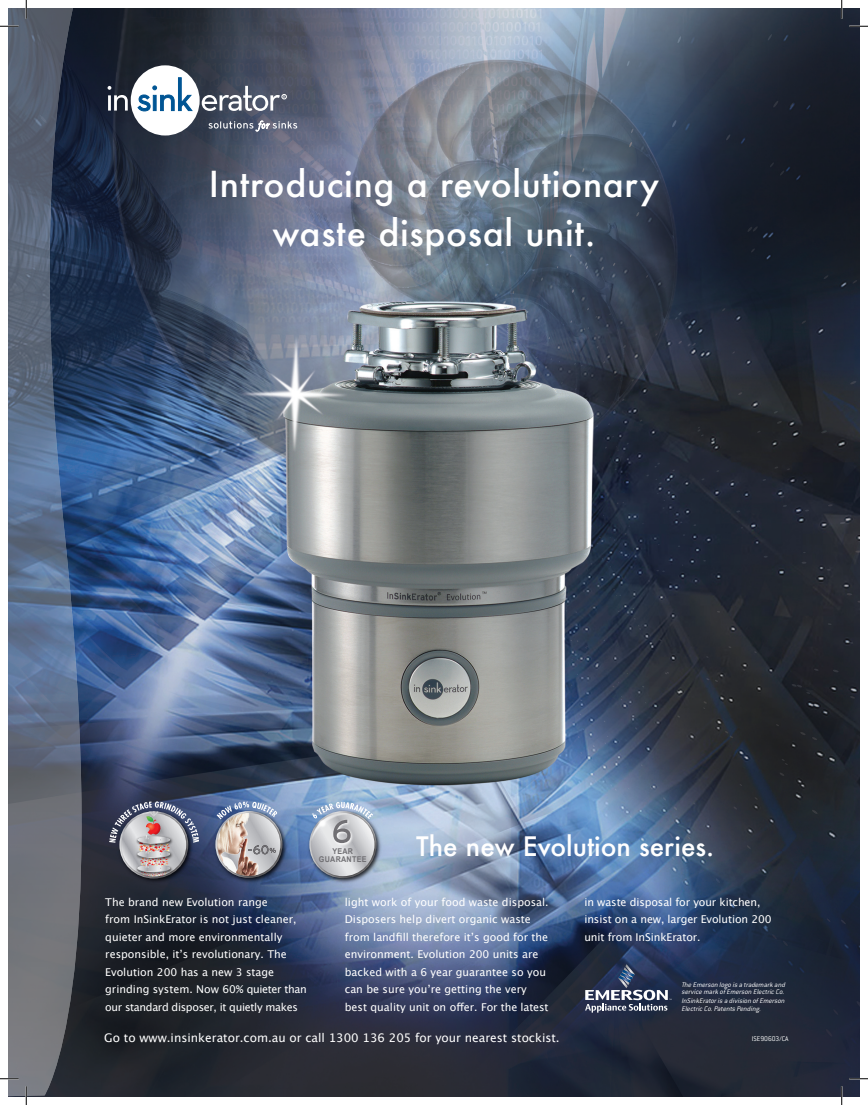
<style>
.page{position:relative;width:868px;height:1105px;background:#fff}
.page>*{position:absolute;margin:0;border:0;box-sizing:border-box;transform-origin:0 0}
.t1{font:500 35px/48.8px "Futura";letter-spacing:.02em;color:#fff;text-align:center}
.t2{font:500 26.25px "Futura";color:#fff}
.t3{font:11.88px "Lucida Grande";color:#fff}
.t4{font:10.75px/17.5px "Lucida Grande";color:#fff}
.t5{font:700 8px "Arial";letter-spacing:.04em;color:#717074;scale:.9 1}
.t6{font:italic 300 7.5px/7.5px "Conduit ITC";color:#fff}
.t7{font:300 7.5px "Conduit ITC";color:#fff}
</style>
<div class="page">
<img style="left:94px;top:9px;width:765px;height:1087px">
<svg style="left:9px;top:9px;width:85px;height:1087px"></svg>
<div style="left:131px;top:65px;width:69px;height:71px;background:#fff;border-radius:50%"></div>
<svg style="left:108px;top:86px;width:20px;height:25px"></svg>
<svg style="left:137px;top:77px;width:56px;height:35px"></svg>
<svg style="left:202px;top:86px;width:84px;height:25px"></svg>
<svg style="left:208px;top:121px;width:89px;height:10px"></svg>
<img style="left:116px;top:878px;width:80px;height:8px">
<img style="left:118px;top:878px;width:76px;height:5px">
<img style="left:117px;top:794px;width:77px;height:7px">
<img style="left:109px;top:801px;width:89px;height:77px">
<img style="left:212px;top:807px;width:78px;height:78px">
<img style="left:214px;top:809px;width:73px;height:74px">
<svg style="left:217px;top:813px;width:63px;height:63px"></svg>
<img style="left:217px;top:819px;width:46px;height:57px">
<svg style="left:249px;top:845px;width:27px;height:9px"></svg>
<svg style="left:216px;top:801px;width:62px;height:18px"></svg>
<img style="left:306px;top:807px;width:78px;height:78px">
<img style="left:308px;top:873px;width:73px;height:10px">
<img style="left:280px;top:781px;width:103px;height:92px">
<img style="left:287px;top:789px;width:70px;height:69px">
<svg style="left:312px;top:802px;width:61px;height:41px"></svg>
<svg style="left:585px;top:964px;width:86px;height:48px"></svg>
<svg style="left:0;top:25px;width:19px;height:2px"></svg>
<svg style="left:849px;top:25px;width:18px;height:2px"></svg>
<svg style="left:0;top:1078px;width:19px;height:1px"></svg>
<svg style="left:849px;top:1078px;width:18px;height:1px"></svg>
<svg style="left:25px;top:0;width:2px;height:19px"></svg>
<svg style="left:25px;top:1086px;width:2px;height:19px"></svg>
<svg style="left:840px;top:0;width:2px;height:19px"></svg>
<svg style="left:840px;top:1086px;width:2px;height:19px"></svg>
<h1 class="t1" style="left:209px;top:159px;width:451px">Introducing a revolutionary waste disposal unit.</h1>
<p class="t5" style="left:332px;top:846px;width:25px">YEAR</p>
<p class="t5" style="left:319px;top:854px;width:54px">GUARANTEE</p>
<h2 class="t2" style="left:416px;top:828px;width:299px">The new Evolution series.</h2>
<p class="t4" style="left:105px;top:893px;width:203px">The brand new Evolution range<br>from InSinkErator is not just cleaner, quieter and more environmentally responsible, it’s revolutionary. The Evolution 200 has a new 3 stage grinding system. Now 60% quieter than our standard disposer, it quietly makes</p>
<p class="t4" style="left:345px;top:893px;width:205px">light work of your food waste disposal.<br>Disposers help divert organic waste from landfill therefore it’s good for the environment. Evolution 200 units are backed with a 6 year guarantee so you can be sure you’re getting the very best quality unit on offer. For the latest</p>
<p class="t4" style="left:584px;top:893px;width:189px">in waste disposal for your kitchen, insist on a new, larger Evolution 200 unit from InSinkErator.</p>
<p class="t6" style="left:681px;top:981px;width:107px">The Emerson logo is a trademark and service mark ofEmerson Electric Co.</p>
<p class="t6" style="left:681px;top:997px;width:106px">InSinkEratoris a division ofEmerson<br>Electric Co.Patents Pending.</p>
<p class="t3" style="left:104px;top:1031px;width:457px">Go to www.insinkerator.com.au or call 1300 136 205 for your nearest stockist.</p>
<p class="t7" style="left:751px;top:1035px;width:38px">ISE90603/CA</p>
</div>
